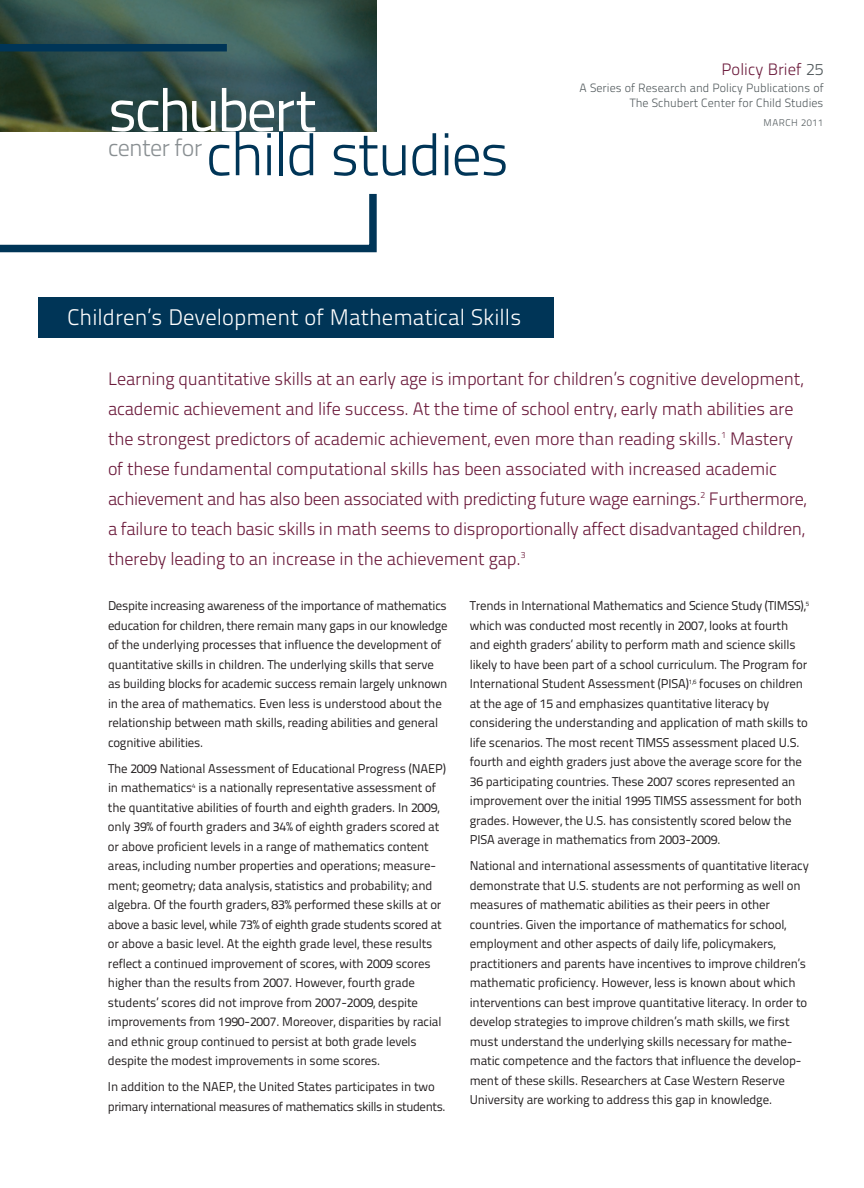
<style>
.page{position:relative;width:864px;height:1188px;background:#fff}
.page>*{position:absolute;margin:0;border:0;box-sizing:border-box;transform-origin:0 0}
.t1{font:60px "Titillium Text 22 L 250 wt";letter-spacing:-.03em;color:#003557}
.t2{font:60px "Titillium Text 25 L 400 wt";letter-spacing:-.055em;color:#fff}
.t3{font:24px "Titillium Text 22 L 250 wt";letter-spacing:-.03em;color:#898f92}
.t4{font:22.5px "Titillium Text 25 L 600 wt";letter-spacing:.005em;color:#fff}
.t5{font:18px/30px "Titillium Text 22 L 250 wt";letter-spacing:-.01em;color:#6b1a3b}
.t6{font:16.5px "Titillium Text 25 L 600 wt";letter-spacing:.005em;color:#6b1a3b}
.t7{font:12.75px/19.5px "Titillium Text 25 L 250 wt";letter-spacing:-.01em;color:#231f20}
.t8{font:12.75px/19.5px "Titillium Text 25 L 250 wt";letter-spacing:-.035em;color:#231f20}
.t9{font:12px/15px "Titillium Text 25 L 600 wt";letter-spacing:.005em;color:#51595c;text-align:right}
.t10{font:9.75px "Titillium Text 25 L 600 wt";letter-spacing:.05em;color:#51595c}
.s1{color:#51595c}
</style>
<div class="page">
<div style="left:38px;top:297px;width:516px;height:41px;background:#003557"></div>
<img style="left:0;top:0;width:377px;height:40px">
<svg style="left:0;top:40px;width:377px;height:213px"></svg>
<h1 class="t2" style="left:108px;top:88px;width:210px">schubert</h1>
<h2 class="t3" style="left:108px;top:140px;width:96px">center for</h2>
<h1 class="t1" style="left:206px;top:133px;width:305px">child studies</h1>
<h3 class="t4" style="left:68px;top:308px;width:455px">Children’s Development of Mathematical Skills</h3>
<p class="t6" style="left:721px;top:63px;width:104px">Policy Brief <span class="s1">25</span></p>
<p class="t9" style="left:580px;top:81px;width:246px">A Series of Research and Policy Publications of<br>The Schubert Center for Child Studies</p>
<p class="t10" style="left:764px;top:119px;width:61px">MARCH 2011</p>
<p class="t5" style="left:108px;top:366px;width:700px">Learning quantitative skills at an early age is important for children’s cognitive development, academic achievement and life success. At the time of school entry, early math abilities are the strongest predictors of academic achievement, even more than reading skills.<sup>1</sup> Mastery of these fundamental computational skills has been associated with increased academic achievement and has also been associated with predicting future wage earnings.<sup>2</sup> Furthermore, a failure to teach basic skills in math seems to disproportionally affect disadvantaged children, thereby leading to an increase in the achievement gap.<sup>3</sup></p>
<p class="t7" style="left:108px;top:597px;width:341px">Despite increasing awareness of the importance of mathematics education for children, there remain many gaps in our knowledge of the underlying processes that influence the development of quantitative skills in children. The underlying skills that serve as building blocks for academic success remain largely unknown in the area of mathematics. Even less is understood about the relationship between math skills, reading abilities and general cognitive abilities.</p>
<p class="t7" style="left:108px;top:760px;width:340px">The 2009 National Assessment of Educational Progress (NAEP) in mathematics<sup>4</sup> is a nationally representative assessment of the quantitative abilities of fourth and eighth graders. In 2009, only 39% of fourth graders and 34% of eighth graders scored at or above proficient levels in a range of mathematics content areas, including number properties and operations; measure&shy;ment; geometry; data analysis, statistics and probability; and algebra. Of the fourth graders, 83% performed these skills at or above a basic level, while 73% of eighth grade students scored at or above a basic level. At the eighth grade level, these results reflect a continued improvement of scores, with 2009 scores higher than the results from 2007. However, fourth grade students’ scores did not improve from 2007-2009, despite improvements from 1990-2007. Moreover, disparities by racial and ethnic group continued to persist at both grade levels despite the modest improvements in some scores.</p>
<p class="t8" style="left:108px;top:1078px;width:339px">In addition to the NAEP, the United States participates in two primary international measures of mathematics skills in students.</p>
<p class="t7" style="left:470px;top:597px;width:341px">Trends in International Mathematics and Science Study (TIMSS),<sup>5 </sup>which was conducted most recently in 2007, looks at fourth and eighth graders’ ability to perform math and science skills likely to have been part of a school curriculum. The Program for International Student Assessment (PISA)<sup>1,6</sup> focuses on children at the age of 15 and emphasizes quantitative literacy by considering the understanding and application of math skills to life scenarios. The most recent TIMSS assessment placed U.S. fourth and eighth graders just above the average score for the 36 participating countries. These 2007 scores represented an improvement over the initial 1995 TIMSS assessment for both grades. However, the U.S. has consistently scored below the PISA average in mathematics from 2003-2009.</p>
<p class="t7" style="left:470px;top:857px;width:341px">National and international assessments of quantitative literacy demonstrate that U.S. students are not performing as well on measures of mathematic abilities as their peers in other countries. Given the importance of mathematics for school, employment and other aspects of daily life, policymakers, practitioners and parents have incentives to improve children’s mathematic proficiency. However, less is known about which interventions can best improve quantitative literacy. In order to develop strategies to improve children’s math skills, we first must understand the underlying skills necessary for mathe&shy;matic competence and the factors that influence the develop&shy;ment of these skills. Researchers at Case Western Reserve University are working to address this gap in knowledge.</p>
</div>
